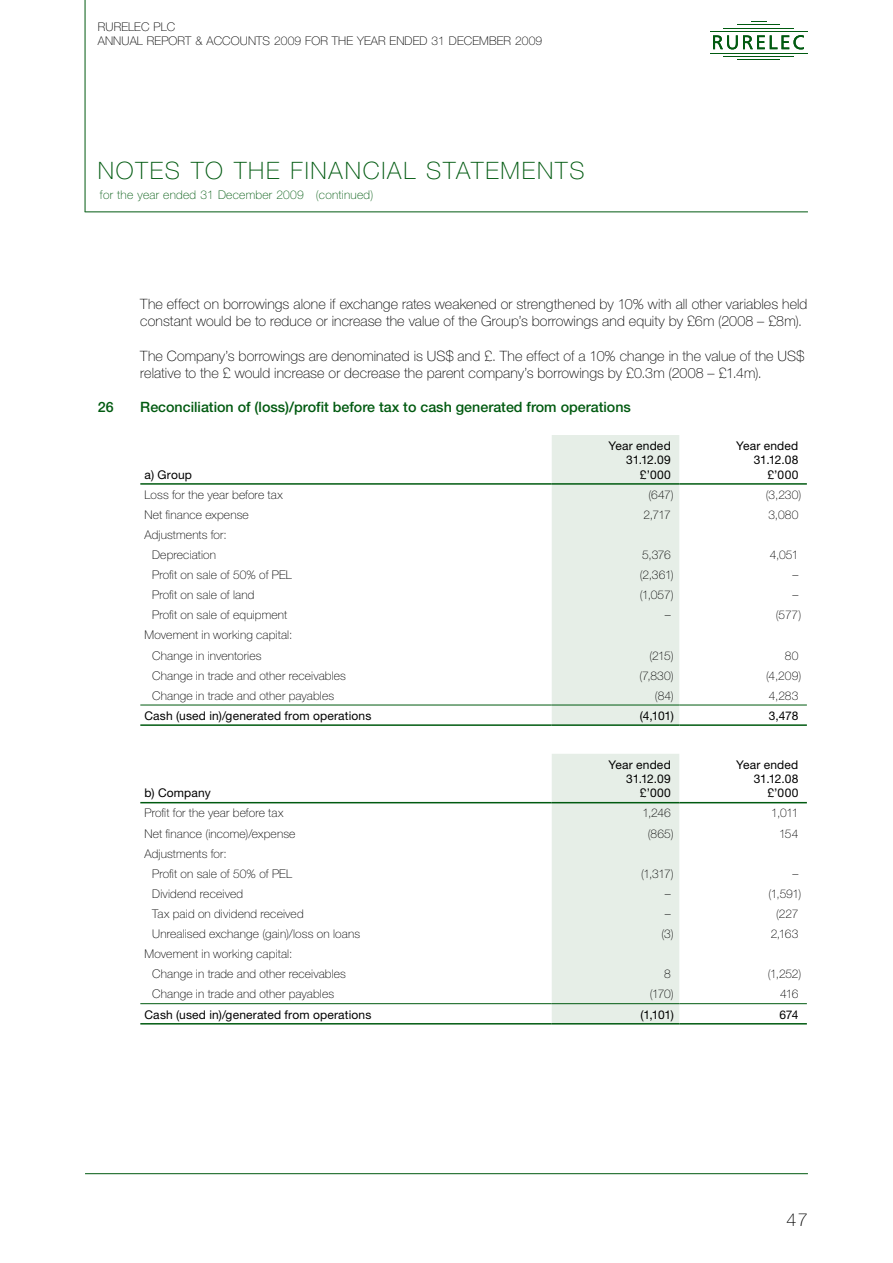
<style>
.page{position:relative;width:893px;height:1263px;background:#fff}
.page>*{position:absolute;margin:0;border:0;box-sizing:border-box;transform-origin:0 0}
.t1{font:100 24px "Helvetica Neue";letter-spacing:.075em;color:#005a10}
.t2{font:100 18px "Helvetica Neue";color:#000}
.t3{font:100 14.25px/17.2px "Helvetica Neue";letter-spacing:.005em;color:#000}
.t4{font:500 14.25px "Helvetica Neue";color:#005a10}
.t5{font:100 12px/20.1px "Helvetica Neue";letter-spacing:.01em;color:#000}
.t6{font:12px/14.4px "Helvetica Neue";letter-spacing:.015em;color:#000;text-align:right}
.t7{font:100 12px "Helvetica Neue";letter-spacing:.02em;color:#005a10}
</style>
<div class="page">
<hr style="left:85px;top:1173px;width:723px;height:1px;background:#005a10">
<svg style="left:713px;top:35px;width:91px;height:14px"></svg>
<hr style="left:710px;top:31px;width:97px;height:1px;background:#005a10">
<hr style="left:724px;top:28px;width:70px;height:1px;background:#005a10">
<hr style="left:737px;top:25px;width:43px;height:1px;background:#005a10">
<svg style="left:751px;top:21px;width:16px;height:1px"></svg>
<hr style="left:710px;top:53px;width:97px;height:1px;background:#005a10">
<hr style="left:724px;top:56px;width:70px;height:1px;background:#005a10">
<hr style="left:737px;top:59px;width:43px;height:1px;background:#005a10">
<hr style="left:85px;top:0;width:1px;height:212px;background:#005a10">
<hr style="left:85px;top:211px;width:723px;height:1px;background:#005a10">
<div style="left:552px;top:435px;width:127px;height:289px;background:#e6eee7"></div>
<hr style="left:140px;top:724px;width:412px;height:2px;background:#005a10">
<hr style="left:552px;top:724px;width:127px;height:2px;background:#005a10">
<hr style="left:679px;top:724px;width:128px;height:2px;background:#005a10">
<hr style="left:140px;top:705px;width:412px;height:1px;background:#005a10">
<hr style="left:552px;top:705px;width:127px;height:1px;background:#005a10">
<hr style="left:679px;top:705px;width:128px;height:1px;background:#005a10">
<hr style="left:140px;top:483px;width:412px;height:2px;background:#005a10">
<hr style="left:552px;top:483px;width:127px;height:2px;background:#005a10">
<hr style="left:679px;top:483px;width:128px;height:2px;background:#005a10">
<div style="left:552px;top:754px;width:127px;height:269px;background:#e6eee7"></div>
<hr style="left:552px;top:802px;width:127px;height:1px;background:#005a10">
<hr style="left:679px;top:802px;width:128px;height:1px;background:#005a10">
<hr style="left:140px;top:802px;width:412px;height:1px;background:#005a10">
<hr style="left:140px;top:1023px;width:412px;height:1px;background:#005a10">
<hr style="left:552px;top:1023px;width:127px;height:1px;background:#005a10">
<hr style="left:679px;top:1023px;width:128px;height:1px;background:#005a10">
<hr style="left:140px;top:1003px;width:412px;height:1px;background:#005a10">
<hr style="left:552px;top:1003px;width:127px;height:1px;background:#005a10">
<hr style="left:679px;top:1003px;width:128px;height:1px;background:#005a10">
<p class="t5" style="left:98px;top:19px;width:360px;line-height:14.4px">RURELEC PLC<br>annual report &amp; accounts 2009 for the year ended 31 Dece</p>
<p class="t5" style="left:479px;top:31px;width:64px">mber 2009</p>
<h1 class="t1" style="left:98px;top:157px;width:18px">NOT</h1>
<h1 class="t1" style="left:150px;top:157px;width:178px">ES TO THE FINAN</h1>
<h1 class="t1" style="left:363px;top:157px;width:79px">CIAL STAT</h1>
<h1 class="t1" style="left:485px;top:157px;width:68px">EMENTS</h1>
<p class="t7" style="left:100px;top:188px;width:275px">for the year ended 31 December 2009 (continued)</p>
<p class="t3" style="left:140px;top:295px;width:669px">The effect on borrowings alone if exchange rates weakened or strengthened by 10% with all other variables held constant would be to reduce or increase the value of the Group’s borrowings and equity by £6m (2008 – £8m).</p>
<p class="t3" style="left:140px;top:347px;width:665px">The Company’s borrowings are denominated is US$ and £. The effect of a 10% change in the value of the US$ relative to the £ would increase or decrease the parent company’s borrowings by £0.3m (2008 – £1.4m).</p>
<p class="t4" style="left:98px;top:399px;width:17px">26</p>
<p class="t4" style="left:140px;top:399px;width:492px">Reconciliation of (loss)/profit before tax to cash generated from operations</p>
<p class="t6" style="left:145px;top:467px;width:49px">a) Group</p>
<p class="t6" style="left:608px;top:438px;width:64px">Year ended<br>31.12.09 £’000</p>
<p class="t6" style="left:736px;top:438px;width:64px">Year ended<br>31.12.08 £’000</p>
<p class="t5" style="left:145px;top:484px;width:140px">Loss for the year before tax</p>
<p class="t5" style="left:648px;top:484px;width:27px">(647)</p>
<p class="t5" style="left:766px;top:484px;width:37px">(3,230)</p>
<p class="t5" style="left:145px;top:504px;width:106px">Net finance expense</p>
<p class="t5" style="left:644px;top:504px;width:29px">2,717</p>
<p class="t5" style="left:768px;top:504px;width:31px">3,080</p>
<p class="t5" style="left:145px;top:525px;width:84px;text-align:center">Adjustments for:<br>Depreciation</p>
<p class="t5" style="left:642px;top:545px;width:30px">5,376</p>
<p class="t5" style="left:770px;top:545px;width:30px">4,051</p>
<p class="t5" style="left:152px;top:565px;width:141px">Profit on sale of 50% of PEL</p>
<p class="t5" style="left:640px;top:565px;width:35px">(2,361)</p>
<p class="t5" style="left:792px;top:565px;width:7px">–</p>
<p class="t5" style="left:152px;top:585px;width:104px">Profit on sale of land</p>
<p class="t5" style="left:640px;top:585px;width:35px">(1,057)</p>
<p class="t5" style="left:792px;top:585px;width:7px">–</p>
<p class="t5" style="left:152px;top:605px;width:137px">Profit on sale of equipment</p>
<p class="t5" style="left:665px;top:605px;width:7px">–</p>
<p class="t5" style="left:776px;top:605px;width:27px">(577)</p>
<p class="t5" style="left:152px;top:625px;width:142px;text-indent:-8px">Movement in working capital:<br>Change in inventories</p>
<p class="t5" style="left:649px;top:645px;width:26px">(215)</p>
<p class="t5" style="left:785px;top:645px;width:15px">80</p>
<p class="t5" style="left:152px;top:665px;width:195px">Change in trade and other receivables</p>
<p class="t5" style="left:639px;top:665px;width:36px">(7,830)</p>
<p class="t5" style="left:766px;top:665px;width:37px">(4,209)</p>
<p class="t5" style="left:152px;top:685px;width:184px">Change in trade and other payables</p>
<p class="t5" style="left:655px;top:685px;width:20px">(84)</p>
<p class="t5" style="left:769px;top:685px;width:31px">4,283</p>
<p class="t6" style="left:145px;top:708px;width:228px">Cash (used in)/generated from operations</p>
<p class="t6" style="left:640px;top:708px;width:35px">(4,101)</p>
<p class="t6" style="left:769px;top:708px;width:31px">3,478</p>
<p class="t6" style="left:145px;top:786px;width:68px">b) Company</p>
<p class="t6" style="left:608px;top:757px;width:64px">Year ended<br>31.12.09 £’000</p>
<p class="t6" style="left:736px;top:757px;width:64px">Year ended<br>31.12.08 £’000</p>
<p class="t5" style="left:145px;top:803px;width:140px">Profit for the year before tax</p>
<p class="t5" style="left:642px;top:803px;width:30px">1,246</p>
<p class="t5" style="left:771px;top:803px;width:29px">1,011</p>
<p class="t5" style="left:145px;top:823px;width:152px">Net finance (income)/expense</p>
<p class="t5" style="left:648px;top:823px;width:27px">(865)</p>
<p class="t5" style="left:779px;top:823px;width:21px">154</p>
<p class="t5" style="left:152px;top:843px;width:141px;text-indent:-8px">Adjustments for:<br>Profit on sale of 50% of PEL</p>
<p class="t5" style="left:641px;top:863px;width:34px">(1,317)</p>
<p class="t5" style="left:792px;top:863px;width:7px">–</p>
<p class="t5" style="left:152px;top:884px;width:92px">Dividend received</p>
<p class="t5" style="left:665px;top:884px;width:7px">–</p>
<p class="t5" style="left:768px;top:884px;width:34px">(1,591)</p>
<p class="t5" style="left:152px;top:904px;width:153px">Tax paid on dividend received</p>
<p class="t5" style="left:665px;top:904px;width:7px">–</p>
<p class="t5" style="left:776px;top:904px;width:24px">(227</p>
<p class="t5" style="left:152px;top:924px;width:210px">Unrealised exchange (gain)/loss on loans</p>
<p class="t5" style="left:661px;top:924px;width:14px">(3)</p>
<p class="t5" style="left:771px;top:924px;width:29px">2,163</p>
<p class="t5" style="left:152px;top:944px;width:195px;text-indent:-8px">Movement in working capital:<br>Change in trade and other receivables</p>
<p class="t5" style="left:664px;top:964px;width:8px">8</p>
<p class="t5" style="left:768px;top:964px;width:35px">(1,252)</p>
<p class="t5" style="left:152px;top:984px;width:184px">Change in trade and other payables</p>
<p class="t5" style="left:650px;top:984px;width:25px">(170)</p>
<p class="t5" style="left:780px;top:984px;width:20px">416</p>
<p class="t6" style="left:145px;top:1007px;width:228px">Cash (used in)/generated from operations</p>
<p class="t6" style="left:641px;top:1007px;width:35px">(1,101)</p>
<p class="t6" style="left:779px;top:1007px;width:21px">674</p>
<h2 class="t2" style="left:787px;top:1209px;width:23px">47</h2>
</div>
